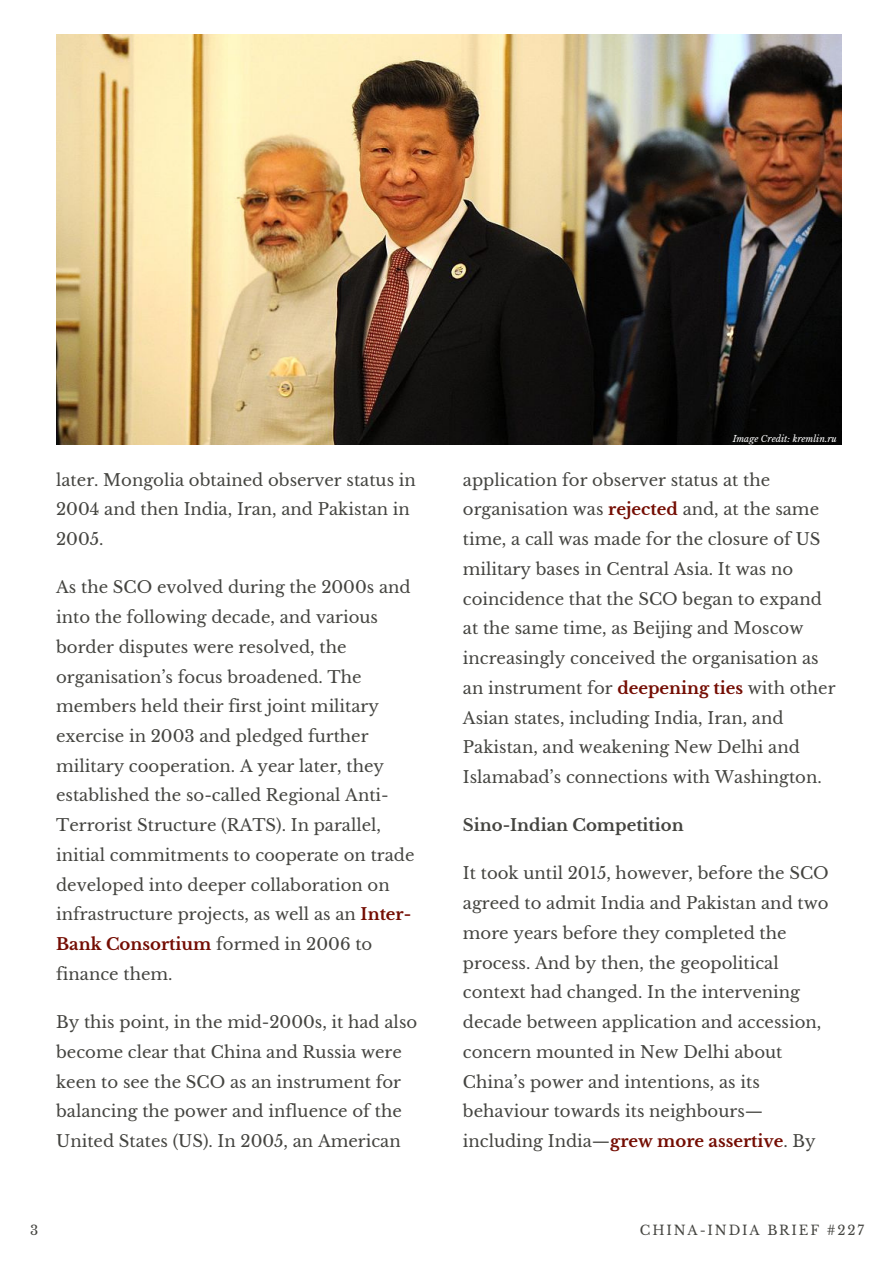
<style>
.page{position:relative;width:893px;height:1264px;background:#fff}
.page>*{position:absolute;margin:0;border:0;box-sizing:border-box;transform-origin:0 0}
.t1{font:16.5px/29.7px "Libre Baskerville";color:#444440}
.t2{font:700 16.5px "Libre Baskerville";color:#444440}
.t3{font:13.2px "Libre Baskerville";letter-spacing:.14em;color:#444440}
.t4{font:italic 9px "Libre Baskerville";color:#fff}
.s1{font-weight:700;color:#740d03}
</style>
<div class="page">
<img style="left:56px;top:34px;width:785px;height:410px">
<p class="t1" style="left:56px;top:465px;width:361px">later. Mongolia obtained observer status in<br>2004 and then India, Iran, and Pakistan in<br>2005.</p>
<p class="t1" style="left:56px;top:572px;width:360px">As the SCO evolved during the 2000s and into the following decade, and various border disputes were resolved, the organisation’s focus broadened. The members held their first joint military exercise in 2003 and pledged further military cooperation. A year later, they established the so-called Regional Anti-Terrorist Structure (RATS). In parallel, initial commitments to cooperate on trade developed into deeper collaboration on infrastructure projects, as well as an <span class="s1">Inter-Bank Consortium</span> formed in 2006 to finance them.</p>
<p class="t1" style="left:56px;top:1007px;width:362px">By this point, in the mid-2000s, it had also become clear that China and Russia were keen to see the SCO as an instrument for balancing the power and influence of the United States (US). In 2005, an American</p>
<p class="t4" style="left:732px;top:433px;width:106px">Image Credit: kremlin.ru</p>
<p class="t1" style="left:463px;top:465px;width:374px">application for observer status at the organisation was <span class="s1">rejected</span> and, at the same time, a call was made for the closure of US military bases in Central Asia. It was no coincidence that the SCO began to expand at the same time, as Beijing and Moscow increasingly conceived the organisation as an instrument for <span class="s1">deepening ties</span> with other Asian states, including India, Iran, and Pakistan, and weakening New Delhi and Islamabad’s connections with Washington.</p>
<p class="t2" style="left:463px;top:815px;width:222px">Sino-Indian Competition</p>
<p class="t1" style="left:463px;top:858px;width:367px">It took until 2015, however, before the SCO agreed to admit India and Pakistan and two more years before they completed the process. And by then, the geopolitical context had changed. In the intervening decade between application and accession, concern mounted in New Delhi about China’s power and intentions, as its behaviour towards its neighbours— including India—<span class="s1">grew more assertive</span>. By</p>
<p class="t3" style="left:30px;top:1222px;width:10px">3</p>
<p class="t3" style="left:640px;top:1222px;width:225px">CHINA-INDIA BRIEF #227</p>
</div>
